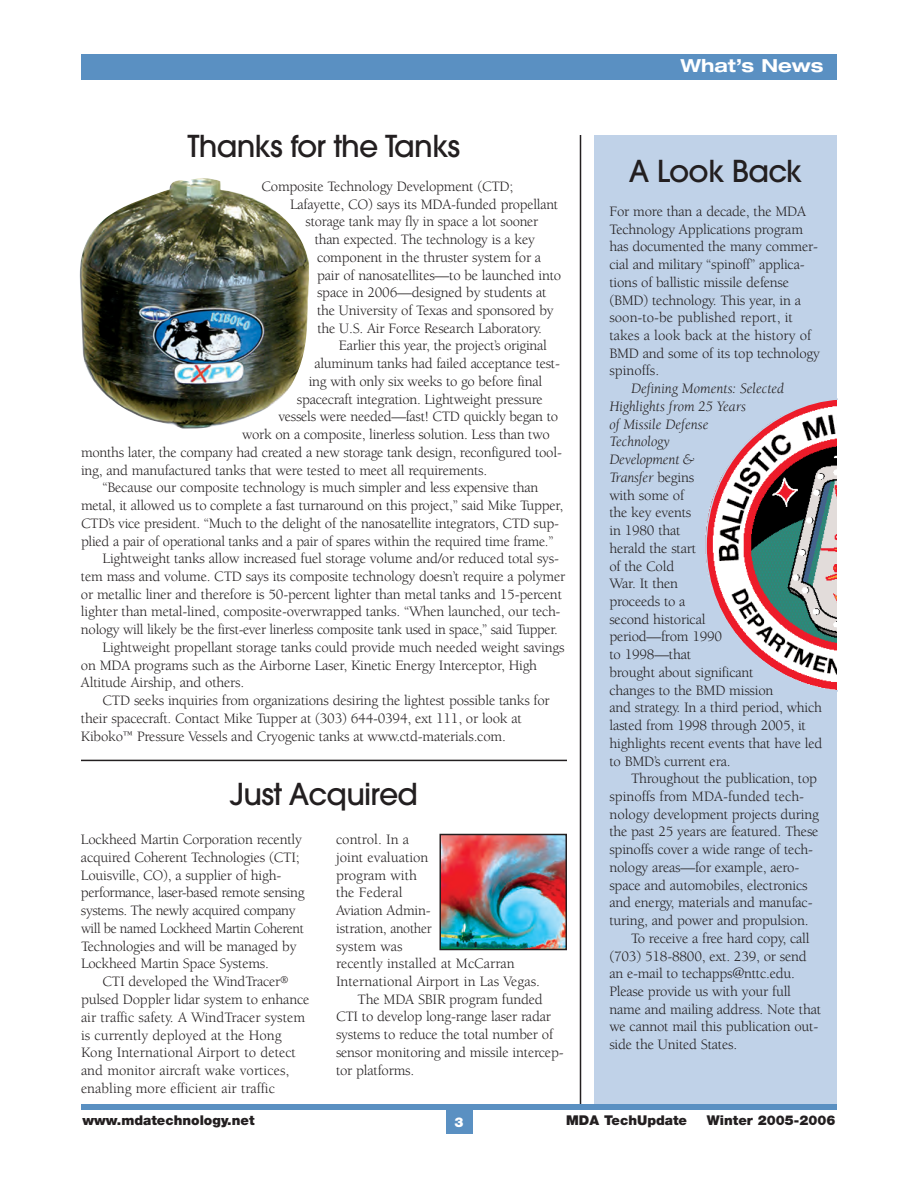
<style>
.page{position:relative;width:918px;height:1188px;background:#fff}
.page>*{position:absolute;margin:0;border:0;box-sizing:border-box;transform-origin:0 0}
.t1{font:500 30px "Avant Garde";letter-spacing:-.03em;color:#231f20}
.t2{font:700 expanded 18px "Helvetica Neue";color:#fff}
.t3{font:14.85px/17.7px "Berkeley";letter-spacing:-.015em;color:#231f20}
.t4{font:900 13.5px "Helvetica Neue";color:#231f20}
.t5{font:900 13.5px "Helvetica Neue";color:#fff}
.s1{font-style:italic}
</style>
<div class="page">
<div style="left:594px;top:135px;width:243px;height:972px;background:#c0d2e8"></div>
<hr style="left:580px;top:135px;width:1px;height:972px;background:#231f20">
<div style="left:81px;top:1104px;width:756px;height:6px;background:#5a90c2"></div>
<div style="left:81px;top:54px;width:756px;height:25px;background:#5a90c2"></div>
<div style="left:446px;top:1107px;width:26px;height:27px;background:#5a90c2"></div>
<hr style="left:81px;top:760px;width:486px;height:1px;background:#231f20">
<img style="left:80px;top:178px;width:229px;height:251px">
<img style="left:443px;top:837px;width:121px;height:110px">
<div style="left:440px;top:834px;width:127px;height:116px;border:2px solid #231f20"></div>
<svg style="left:705px;top:398px;width:133px;height:294px"></svg>
<h1 class="t1" style="left:188px;top:135px;width:274px">Thanks for the Tanks</h1>
<p class="t3" style="left:262px;top:179px;width:253px">Composite Technology Development (CTD;</p>
<p class="t3" style="left:290px;top:196px;width:270px">Lafayette, CO) says its MDA-funded propellant</p>
<p class="t3" style="left:306px;top:214px;width:234px">storage tank may fly in space a lot sooner</p>
<p class="t3" style="left:315px;top:232px;width:222px">than expected. The technology is a key</p>
<p class="t3" style="left:317px;top:250px;width:226px">component in the thruster system for a</p>
<p class="t3" style="left:317px;top:267px;width:246px">pair of nanosatellites—to be launched into</p>
<p class="t3" style="left:317px;top:285px;width:231px">space in 2006—designed by students at</p>
<p class="t3" style="left:317px;top:303px;width:238px">the University of Texas and sponsored by</p>
<p class="t3" style="left:317px;top:320px;width:226px">the U.S. Air Force Research Laboratory.</p>
<p class="t3" style="left:339px;top:338px;width:210px">Earlier this year, the project’s original</p>
<p class="t3" style="left:314px;top:356px;width:247px">aluminum tanks had failed acceptance test-</p>
<p class="t3" style="left:309px;top:374px;width:235px">ing with only six weeks to go before final</p>
<p class="t3" style="left:297px;top:391px;width:247px">spacecraft integration. Lightweight pressure</p>
<p class="t3" style="left:278px;top:409px;width:281px">vessels were needed—fast! CTD quickly began to</p>
<p class="t3" style="left:242px;top:427px;width:309px">work on a composite, linerless solution. Less than two</p>
<p class="t3" style="left:81px;top:445px;width:482px">months later, the company had created a new storage tank design, reconfigured tool-</p>
<p class="t3" style="left:81px;top:462px;width:408px">ing, and manufactured tanks that were tested to meet all requirements.</p>
<p class="t3" style="left:103px;top:480px;width:437px">“Because our composite technology is much simpler and less expensive than</p>
<p class="t3" style="left:81px;top:498px;width:484px">metal, it allowed us to complete a fast turnaround on this project,” said Mike Tupper,</p>
<p class="t3" style="left:81px;top:516px;width:479px">CTD’s vice president. “Much to the delight of the nanosatellite integrators, CTD sup-</p>
<p class="t3" style="left:81px;top:533px;width:474px">plied a pair of operational tanks and a pair of spares within the required time frame.”</p>
<p class="t3" style="left:103px;top:551px;width:458px">Lightweight tanks allow increased fuel storage volume and/or reduced total sys-</p>
<p class="t3" style="left:81px;top:569px;width:486px">tem mass and volume. CTD says its composite technology doesn’t require a polymer</p>
<p class="t3" style="left:81px;top:586px;width:483px">or metallic liner and therefore is 50-percent lighter than metal tanks and 15-percent</p>
<p class="t3" style="left:81px;top:604px;width:481px">lighter than metal-lined, composite-overwrapped tanks. “When launched, our tech-</p>
<p class="t3" style="left:81px;top:622px;width:479px">nology will likely be the first-ever linerless composite tank used in space,” said Tupper.</p>
<p class="t3" style="left:103px;top:640px;width:464px">Lightweight propellant storage tanks could provide much needed weight savings</p>
<p class="t3" style="left:81px;top:657px;width:458px">on MDA programs such as the Airborne Laser, Kinetic Energy Interceptor, High</p>
<p class="t3" style="left:81px;top:675px;width:165px">Altitude Airship, and others.</p>
<p class="t3" style="left:103px;top:693px;width:449px">CTD seeks inquiries from organizations desiring the lightest possible tanks for</p>
<p class="t3" style="left:81px;top:711px;width:442px">their spacecraft. Contact Mike Tupper at (303) 644-0394, ext 111, or look at</p>
<p class="t3" style="left:81px;top:729px;width:426px">Kiboko<sup>™</sup> Pressure Vessels and Cryogenic tanks at www.ctd-materials.com.</p>
<h1 class="t1" style="left:230px;top:783px;width:190px">Just Acquired</h1>
<p class="t3" style="left:336px;top:832px;width:75px">control. In a</p>
<p class="t3" style="left:336px;top:850px;width:94px">joint evaluation</p>
<p class="t3" style="left:336px;top:867px;width:83px">program with</p>
<p class="t3" style="left:336px;top:885px;width:68px">the Federal</p>
<p class="t3" style="left:336px;top:903px;width:96px">Aviation Admin-</p>
<p class="t3" style="left:336px;top:921px;width:97px">istration, another</p>
<p class="t3" style="left:336px;top:938px;width:68px">system was</p>
<p class="t3" style="left:336px;top:956px;width:180px">recently installed at McCarran</p>
<p class="t3" style="left:336px;top:974px;width:205px">International Airport in Las Vegas.</p>
<p class="t3" style="left:358px;top:991px;width:187px">The MDA SBIR program funded</p>
<p class="t3" style="left:336px;top:1009px;width:217px">CTI to develop long-range laser radar</p>
<p class="t3" style="left:336px;top:1027px;width:219px">systems to reduce the total number of</p>
<p class="t3" style="left:336px;top:1045px;width:229px">sensor monitoring and missile intercep-</p>
<p class="t3" style="left:336px;top:1063px;width:80px">tor platforms.</p>
<p class="t3" style="left:81px;top:832px;width:225px">Lockheed Martin Corporation recently acquired Coherent Technologies (CTI; Louisville, CO), a supplier of high&shy;performance, laser-based remote sensing systems. The newly acquired company will be named Lockheed Martin Coherent Technologies and will be managed by Lockheed Martin Space Systems.</p>
<p class="t3" style="left:81px;top:974px;width:230px;text-indent:22px">CTI developed the WindTracer<sup>® </sup>pulsed Doppler lidar system to enhance air traffic safety. A WindTracer system is currently deployed at the Hong Kong International Airport to detect and monitor aircraft wake vortices, enabling more efficient air traffic</p>
<p class="t2" style="left:681px;top:59px;width:144px">What’s News</p>
<h1 class="t1" style="left:629px;top:160px;width:175px">A Look Back</h1>
<p class="t3" style="left:609px;top:204px;width:212px">For more than a decade, the MDA<br>Technology Applications program has documented the many commer&shy;cial and military “spinoff” applica&shy;tions of ballistic missile defense (BMD) technology. This year, in a soon-to-be published report, it takes a look back at the history of<br>BMD and some of its top technology spinoffs.</p>
<p class="t3" style="left:609px;top:381px;width:214px;text-indent:22px"><span class="s1">Defining Moments: Selected<br>Highlights from 25 Years<br>of Missile Defense<br>Technology<br>Development &amp;<br>Transfer</span> begins<br>with some of<br>the key events<br>in 1980 that<br>herald the start<br>of the Cold<br>War. It then<br>proceeds to a<br>second historical<br>period—from 1990<br>to 1998—that<br>brought about significant<br>changes to the BMD mission<br>and strategy. In a third period, which lasted from 1998 through 2005, it highlights recent events that have led to BMD’s current era.</p>
<p class="t3" style="left:631px;top:771px;width:188px">Throughout the publication, top</p>
<p class="t3" style="left:609px;top:789px;width:196px">spinoffs from MDA-funded tech-</p>
<p class="t3" style="left:609px;top:806px;width:211px">nology development projects during</p>
<p class="t3" style="left:609px;top:824px;width:211px">the past 25 years are featured. These</p>
<p class="t3" style="left:609px;top:842px;width:205px">spinoffs cover a wide range of tech-</p>
<p class="t3" style="left:609px;top:860px;width:191px">nology areas—for example, aero-</p>
<p class="t3" style="left:609px;top:877px;width:200px">space and automobiles, electronics</p>
<p class="t3" style="left:609px;top:895px;width:205px">and energy, materials and manufac-</p>
<p class="t3" style="left:609px;top:913px;width:201px">turing, and power and propulsion.</p>
<p class="t3" style="left:631px;top:931px;width:180px">To receive a free hard copy, call</p>
<p class="t3" style="left:609px;top:948px;width:199px">(703) 518-8800, ext. 239, or send</p>
<p class="t3" style="left:609px;top:966px;width:187px">an e-mail to techapps@nttc.edu.</p>
<p class="t3" style="left:609px;top:984px;width:183px">Please provide us with your full</p>
<p class="t3" style="left:609px;top:1002px;width:213px">name and mailing address. Note that</p>
<p class="t3" style="left:609px;top:1019px;width:211px">we cannot mail this publication out-</p>
<p class="t3" style="left:609px;top:1037px;width:129px">side the United States.</p>
<p class="t4" style="left:82px;top:1115px;width:174px">www.mdatechnology.net</p>
<p class="t5" style="left:454px;top:1118px;width:11px">3</p>
<p class="t4" style="left:566px;top:1115px;width:122px">MDA TechUpdate</p>
<p class="t4" style="left:707px;top:1115px;width:130px">Winter 2005-2006</p>
</div>
